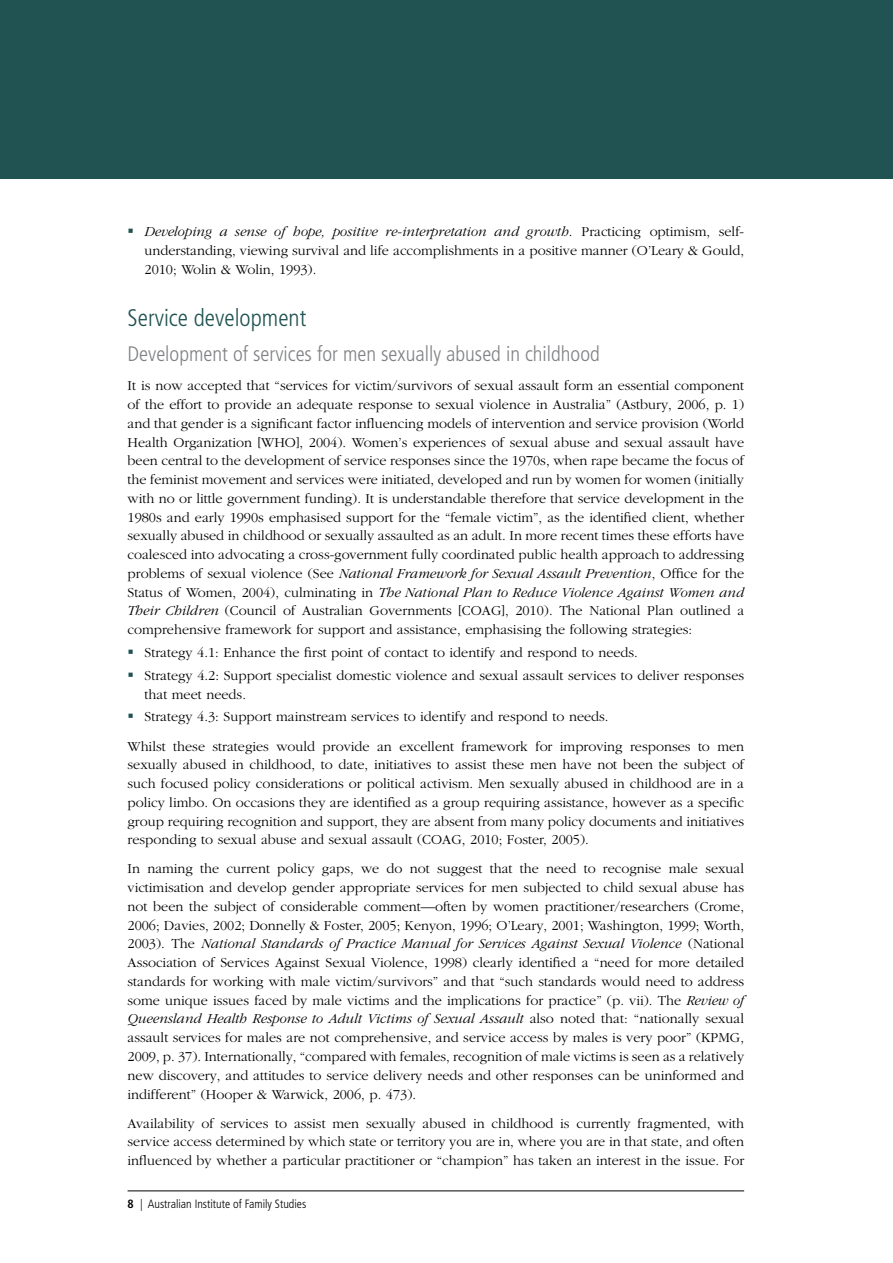
<style>
.page{position:relative;width:893px;height:1263px;background:#fff}
.page>*{position:absolute;margin:0;border:0;box-sizing:border-box;transform-origin:0 0}
.Heading_1{font:300 condensed 24px "Frutiger LT";color:#205352}
.Heading_2_after_1{font:300 condensed 21px "Frutiger LT";color:#808285}
.Body_text{font:300 14.25px/18.8px "Garamond";color:#000;text-align:justify}
.t1{font:300 condensed 12px "Frutiger LT";color:#000}
.s1{color:#205352}
.s2{font-style:italic}
.s3{font-weight:700}
</style>
<div class="page">
<hr style="left:128px;top:1190px;width:616px;height:1px;background:#000">
<div style="left:0;top:0;width:893px;height:179px;background:#205352"></div>
<p class="Body_text" style="left:145px;top:222px;width:601px;text-indent:-17px"><span class="s1">▪</span> <span class="s2">Developing a sense of hope, positive re-interpretation and growth</span>. Practicing optimism, self&shy;understanding, viewing survival and life accomplishments in a positive manner (O’Leary &amp; Gould, 2010; Wolin &amp; Wolin, 1993).</p>
<h2 class="Heading_1" style="left:128px;top:304px;width:180px">Service development</h2>
<h3 class="Heading_2_after_1" style="left:128px;top:342px;width:474px">Development of services for men sexually abused in childhood</h3>
<p class="Body_text" style="left:128px;top:377px;width:618px">It is now accepted that “services for victim/survivors of sexual assault form an essential component of the effort to provide an adequate response to sexual violence in Australia” (Astbury, 2006, p. 1) and that gender is a significant factor influencing models of intervention and service provision (World Health Organization [WHO], 2004). Women’s experiences of sexual abuse and sexual assault have been central to the development of service responses since the 1970s, when rape became the focus of the feminist movement and services were initiated, developed and run by women for women (initially with no or little government funding). It is understandable therefore that service development in the 1980s and early 1990s emphasised support for the “female victim”, as the identified client, whether sexually abused in childhood or sexually assaulted as an adult. In more recent times these efforts have coalesced into advocating a cross-government fully coordinated public health approach to addressing problems of sexual violence (See <span class="s2">National Framework for Sexual Assault Prevention</span>, Office for the Status of Women, 2004), culminating in <span class="s2">The National Plan to Reduce Violence Against Women and Their Children</span> (Council of Australian Governments [COAG], 2010). The National Plan outlined a comprehensive framework for support and assistance, emphasising the following strategies:</p>
<p class="Body_text" style="left:128px;top:643px;width:512px"><span class="s1">▪</span> Strategy 4.1: Enhance the first point of contact to identify and respond to needs.</p>
<p class="Body_text" style="left:145px;top:666px;width:601px;text-indent:-17px"><span class="s1">▪</span> Strategy 4.2: Support specialist domestic violence and sexual assault services to deliver responses that meet needs.</p>
<p class="Body_text" style="left:128px;top:708px;width:483px"><span class="s1">▪</span> Strategy 4.3: Support mainstream services to identify and respond to needs.</p>
<p class="Body_text" style="left:128px;top:737px;width:618px">Whilst these strategies would provide an excellent framework for improving responses to men sexually abused in childhood, to date, initiatives to assist these men have not been the subject of such focused policy considerations or political activism. Men sexually abused in childhood are in a policy limbo. On occasions they are identified as a group requiring assistance, however as a specific group requiring recognition and support, they are absent from many policy documents and initiatives responding to sexual abuse and sexual assault (COAG, 2010; Foster, 2005).</p>
<p class="Body_text" style="left:128px;top:860px;width:618px">In naming the current policy gaps, we do not suggest that the need to recognise male sexual victimisation and develop gender appropriate services for men subjected to child sexual abuse has not been the subject of considerable comment—often by women practitioner/researchers (Crome, 2006; Davies, 2002; Donnelly &amp; Foster, 2005; Kenyon, 1996; O’Leary, 2001; Washington, 1999; Worth, 2003). The <span class="s2">National Standards of Practice Manual for Services Against Sexual Violence</span> (National Association of Services Against Sexual Violence, 1998) clearly identified a “need for more detailed standards for working with male victim/survivors” and that “such standards would need to address some unique issues faced by male victims and the implications for practice” (p. vii). The <span class="s2">Review of Queensland Health Response to Adult Victims of Sexual Assault</span> also noted that: “nationally sexual assault services for males are not comprehensive, and service access by males is very poor” (KPMG, 2009, p. 37). Internationally, “compared with females, recognition of male victims is seen as a relatively new discovery, and attitudes to service delivery needs and other responses can be uninformed and indifferent” (Hooper &amp; Warwick, 2006, p. 473).</p>
<p class="Body_text" style="left:128px;top:1114px;width:618px">Availability of services to assist men sexually abused in childhood is currently fragmented, with service access determined by which state or territory you are in, where you are in that state, and often influenced by whether a particular practitioner or “champion” has taken an interest in the issue. For</p>
<p class="t1" style="left:128px;top:1197px;width:180px"><span class="s3">8</span> | Australian Institute of Family Studies</p>
</div>
